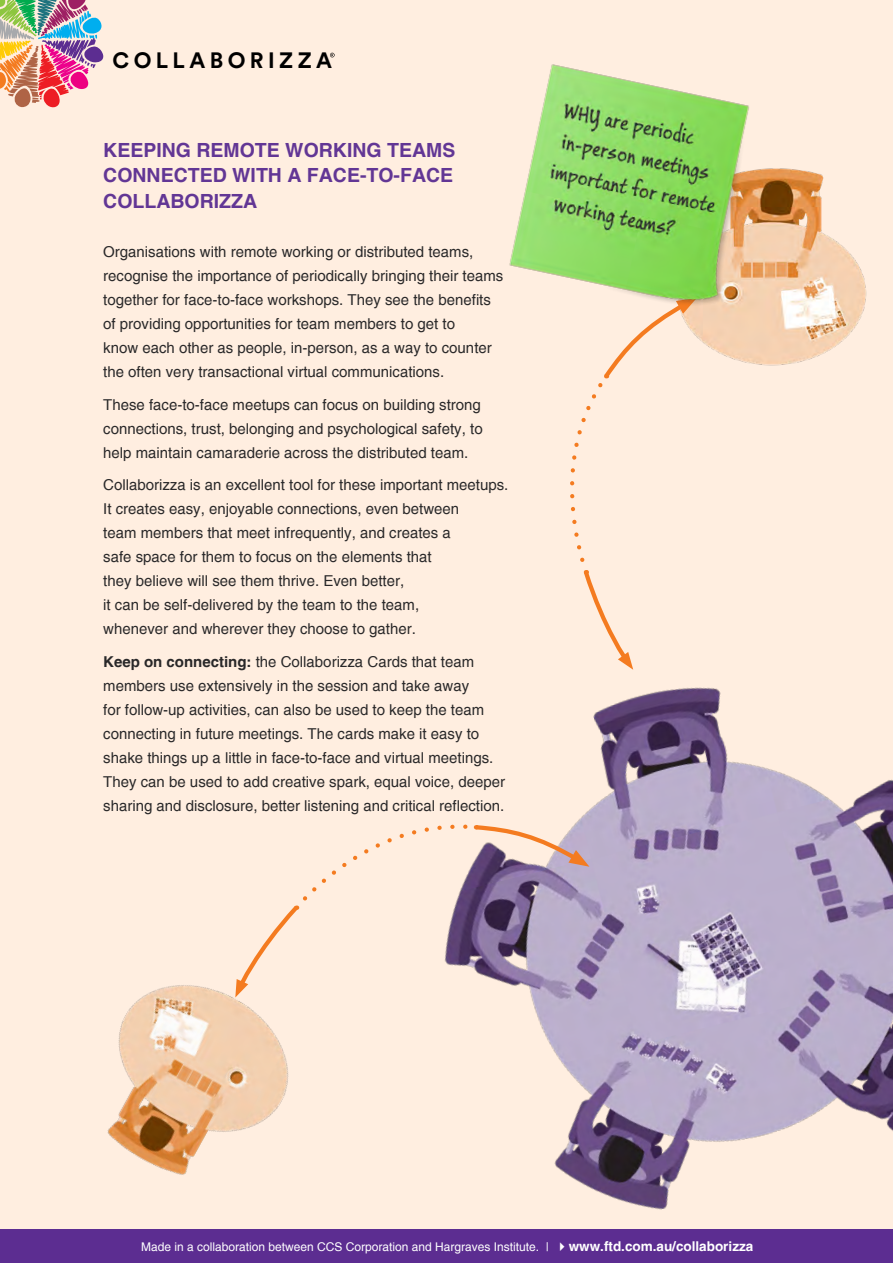
<style>
.page{position:relative;width:893px;height:1263px;background:#ffeee0}
.page>*{position:absolute;margin:0;border:0;box-sizing:border-box;transform-origin:0 0}
.t1{font:700 22.05px "Circular Std";letter-spacing:.2em;color:#000}
.t2{font:700 19.5px/25.5px "Helvetica";color:#623695;text-align:justify}
.t3{font:15px/24px "Helvetica";color:#292829}
.t4{font:700 13.5px "Helvetica";color:#fff}
.t5{font:12px "Helvetica";color:#fff}
.s1{font-weight:700}
</style>
<div class="page">
<div style="left:0;top:1229px;width:893px;height:34px;background:#5c2d91"></div>
<img style="left:531px;top:687px;width:362px;height:523px">
<svg style="left:0;top:0;width:103px;height:108px"></svg>
<svg style="left:330px;top:53px;width:5px;height:4px"></svg>
<img style="left:107px;top:985px;width:182px;height:190px">
<img style="left:816px;top:173px;width:51px;height:184px">
<svg style="left:235px;top:823px;width:354px;height:174px"></svg>
<svg style="left:570px;top:383px;width:64px;height:287px"></svg>
<img style="left:509px;top:64px;width:307px;height:315px">
<h1 class="t1" style="left:113px;top:46px;width:221px">COLLABORIZZA</h1>
<h2 class="t2" style="left:103px;top:137px;width:354px">KEEPING REMOTE WORKING TEAMS CONNECTED WITH A FACE-TO-FACE COLLABORIZZA</h2>
<p class="t3" style="left:103px;top:240px;width:402px">Organisations with remote working or distributed teams, recognise the importance of periodically bringing their teams together for face-to-face workshops. They see the benefits of providing opportunities for team members to get to<br>know each other as people, in‑person, as a way to counter the often very transactional virtual communications.</p>
<p class="t3" style="left:103px;top:393px;width:381px;text-align:justify">These face-to-face meetups can focus on building strong connections, trust, belonging and psychological safety, to help maintain camaraderie across the distributed team.</p>
<p class="t3" style="left:103px;top:473px;width:407px">Collaborizza is an excellent tool for these important meetups.<br>It creates easy, enjoyable connections, even between<br>team members that meet infrequently, and creates a<br>safe space for them to focus on the elements that<br>they believe will see them thrive. Even better,<br>it can be self‑delivered by the team to the team,<br>whenever and wherever they choose to gather.</p>
<p class="t3" style="left:103px;top:650px;width:403px"><span class="s1">Keep on connecting:</span> the Collaborizza Cards that team members use extensively in the session and take away<br>for follow-up activities, can also be used to keep the team connecting in future meetings. The cards make it easy to shake things up a little in face-to-face and virtual meetings.<br>They can be used to add creative spark, equal voice, deeper sharing and disclosure, better listening and critical reflection.</p>
<p class="t5" style="left:141px;top:1239px;width:409px">Made in a collaboration between CCS Corporation and Hargraves Institute. |</p>
<p class="t4" style="left:569px;top:1237px;width:186px">www.ftd.com.au/collaborizza</p>
</div>
